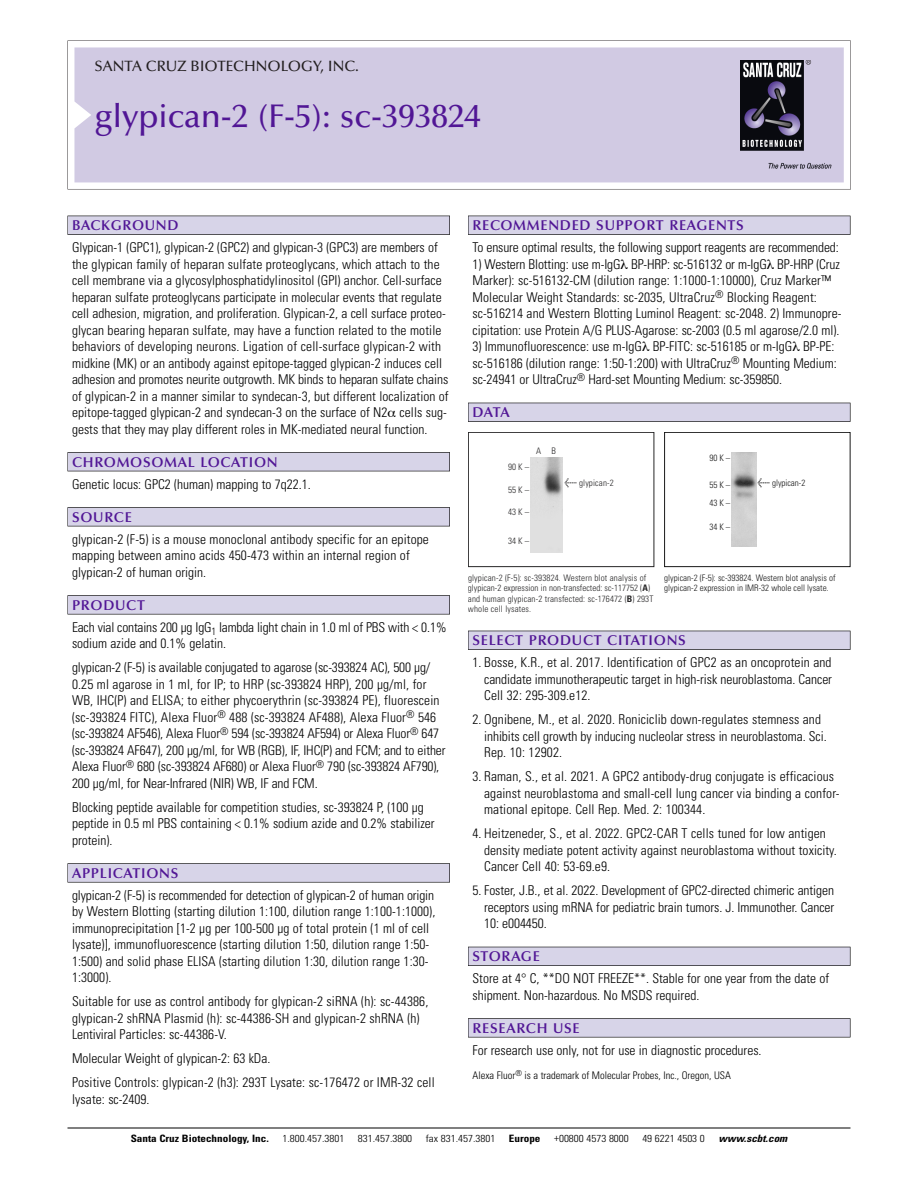
<style>
.page{position:relative;width:918px;height:1188px;background:#fff}
.page>*{position:absolute;margin:0;border:0;box-sizing:border-box;transform-origin:0 0}
.t1{font:500 33px "Optima";color:#511695}
.t2{font:500 15px "Optima";color:#231f20}
.t3{font:600 14.25px "Optima";letter-spacing:.05em;color:#511695}
.t4{font:300 condensed 13.5px/16.5px "Univers";letter-spacing:.005em;color:#000}
.t5{font:300 condensed 13.5px/16.5px "Univers";letter-spacing:-.015em;color:#000}
.t6{font:300 condensed 10.5px "Univers";color:#000}
.t7{font:300 condensed 10.2px "Univers";color:#000;scale:1.1 1}
.t8{font:700 condensed 10.2px "Univers";color:#000;scale:1.1 1}
.t9{font:italic 700 condensed 10.2px "Univers";color:#000;scale:1.1 1}
.t10{font:300 condensed 9px/10.5px "Univers";letter-spacing:.015em;color:#272627}
.t11{font:300 condensed 9px/10.5px "Univers";color:#191919}
.s1{font-family:"Meta Plus";font-weight:400;font-stretch:normal;font-size:10.5px}
.s2{font-weight:700}
</style>
<div class="page">
<svg style="left:68px;top:40px;width:783px;height:149px"></svg>
<div style="left:74px;top:47px;width:770px;height:135px;background:#d1cae3"></div>
<img style="left:741px;top:60px;width:90px;height:108px">
<div style="left:68px;top:216px;width:382px;height:19px;background:#535256"></div>
<div style="left:68px;top:216px;width:381px;height:18px;background:#d7d4e8"></div>
<div style="left:68px;top:452px;width:382px;height:19px;background:#515155"></div>
<div style="left:68px;top:453px;width:381px;height:18px;background:#d7d4e8"></div>
<div style="left:68px;top:507px;width:382px;height:19px;background:#545357"></div>
<div style="left:68px;top:508px;width:381px;height:18px;background:#d7d4e8"></div>
<div style="left:68px;top:595px;width:382px;height:19px;background:#575659"></div>
<div style="left:68px;top:596px;width:381px;height:18px;background:#d7d4e8"></div>
<svg style="left:68px;top:863px;width:382px;height:20px"></svg>
<div style="left:68px;top:864px;width:381px;height:18px;background:#d7d4e8"></div>
<div style="left:468px;top:216px;width:382px;height:19px;background:#535256"></div>
<div style="left:468px;top:216px;width:382px;height:18px;background:#d7d4e8"></div>
<div style="left:468px;top:403px;width:382px;height:19px;background:#525156"></div>
<div style="left:468px;top:403px;width:382px;height:18px;background:#d7d4e8"></div>
<div style="left:468px;top:631px;width:382px;height:19px;background:#525156"></div>
<div style="left:468px;top:631px;width:382px;height:18px;background:#d7d4e8"></div>
<div style="left:468px;top:947px;width:382px;height:19px;background:#515057"></div>
<div style="left:468px;top:947px;width:382px;height:18px;background:#d7d4e8"></div>
<div style="left:468px;top:1018px;width:382px;height:19px;background:#575659"></div>
<div style="left:468px;top:1019px;width:382px;height:18px;background:#d7d4e8"></div>
<hr style="left:68px;top:1128px;width:782px;height:1px;background:#000">
<div style="left:468px;top:432px;width:186px;height:135px;border:1px solid #272627"></div>
<img style="left:530px;top:457px;width:32px;height:95px">
<div style="left:664px;top:432px;width:186px;height:135px;border:1px solid #191919"></div>
<img style="left:731px;top:452px;width:25px;height:95px">
<p class="t2" style="left:94px;top:60px;width:266px">SANTA CRUZ BIOTECHNOLOGY, INC.</p>
<p class="t1" style="left:94px;top:102px;width:388px">glypican-2 (F-5): sc-393824</p>
<p class="t3" style="left:72px;top:219px;width:108px">BACKGROUND</p>
<p class="t4" style="left:72px;top:240px;width:378px">Glypican-1 (GPC1), glypican-2 (GPC2) and glypican-3 (GPC3) are members of the glypican family of heparan sulfate proteoglycans, which attach to the cell membrane via a glycosylphosphatidylinositol (GPI) anchor. Cell-surface heparan sulfate proteoglycans participate in molecular events that regulate cell adhesion, migration, and proliferation. Glypican-2, a cell surface proteo&shy;glycan bearing heparan sulfate, may have a function related to the motile behaviors of developing neurons. Ligation of cell-surface glypican-2 with midkine (MK) or an antibody against epitope-tagged glypican-2 induces cell adhesion and promotes neurite outgrowth. MK binds to heparan sulfate chains of glypican-2 in a manner similar to syndecan-3, but different localization of epitope-tagged glypican-2 and syndecan-3 on the surface of N2 cells sug&shy;gests that they may play different roles in MK-mediated neural function.</p>
<p class="t3" style="left:72px;top:456px;width:207px">CHROMOSOMAL LOCATION</p>
<p class="t4" style="left:72px;top:477px;width:240px">Genetic locus: GPC2 (human) mapping to 7q22.1.</p>
<p class="t3" style="left:72px;top:511px;width:61px">SOURCE</p>
<p class="t4" style="left:72px;top:532px;width:358px">glypican-2 (F-5) is a mouse monoclonal antibody specific for an epitope mapping between amino acids 450-473 within an internal region of glypican-2 of human origin.</p>
<p class="t3" style="left:72px;top:599px;width:74px">PRODUCT</p>
<p class="t5" style="left:72px;top:620px;width:376px">Each vial contains 200 µg IgG<sub>1</sub> lambda light chain in 1.0 ml of PBS with &lt; 0.1% sodium azide and 0.1% gelatin.</p>
<p class="t4" style="left:72px;top:661px;width:375px">glypican-2 (F-5) is available conjugated to agarose (sc-393824 AC), 500 µg/ 0.25 ml agarose in 1 ml, for IP; to HRP (sc-393824 HRP), 200 µg/ml, for WB, IHC(P) and ELISA; to either phycoerythrin (sc-393824 PE), fluorescein (sc-393824 FITC), Alexa Fluor<sup>®</sup> 488 (sc-393824 AF488), Alexa Fluor<sup>®</sup> 546 (sc-393824 AF546), Alexa Fluor<sup>®</sup> 594 (sc-393824 AF594) or Alexa Fluor<sup>®</sup> 647 (sc-393824 AF647), 200 µg/ml, for WB (RGB), IF, IHC(P) and FCM; and to either Alexa Fluor<sup>®</sup> 680 (sc-393824 AF680) or Alexa Fluor<sup>®</sup> 790 (sc-393824 AF790), 200 µg/ml, for Near-Infrared (NIR) WB, IF and FCM.</p>
<p class="t4" style="left:72px;top:800px;width:364px">Blocking peptide available for competition studies, sc-393824 P, (100 µg peptide in 0.5 ml PBS containing &lt; 0.1% sodium azide and 0.2% stabilizer protein).</p>
<p class="t3" style="left:72px;top:867px;width:108px">APPLICATIONS</p>
<p class="t4" style="left:72px;top:888px;width:365px">glypican-2 (F-5) is recommended for detection of glypican-2 of human origin by Western Blotting (starting dilution 1:100, dilution range 1:100-1:1000), immunoprecipitation [1-2 µg per 100-500 µg of total protein (1 ml of cell lysate)], immunofluorescence (starting dilution 1:50, dilution range 1:50- 1:500) and solid phase ELISA (starting dilution 1:30, dilution range 1:30- 1:3000).</p>
<p class="t4" style="left:72px;top:995px;width:358px">Suitable for use as control antibody for glypican-2 siRNA (h): sc-44386, glypican-2 shRNA Plasmid (h): sc-44386-SH and glypican-2 shRNA (h)<br>Lentiviral Particles: sc-44386-V.</p>
<p class="t4" style="left:72px;top:1052px;width:200px">Molecular Weight of glypican-2: 63 kDa.</p>
<p class="t4" style="left:72px;top:1076px;width:364px">Positive Controls: glypican-2 (h3): 293T Lysate: sc-176472 or IMR-32 cell lysate: sc-2409.</p>
<p class="t3" style="left:473px;top:219px;width:273px">RECOMMENDED SUPPORT REAGENTS</p>
<p class="t4" style="left:473px;top:240px;width:368px">To ensure optimal results, the following support reagents are recommended:</p>
<p class="t4" style="left:473px;top:257px;width:371px">1) Western Blotting: use m-IgG● BP-HRP: sc-516132 or m-IgG● BP-HRP (Cruz Marker): sc-516132-CM (dilution range: 1:1000-1:10000), Cruz Marker™ Molecular Weight Standards: sc-2035, UltraCruz<sup>®</sup> Blocking Reagent: sc-516214 and Western Blotting Luminol Reagent: sc-2048. 2) Immunopre&shy;cipitation: use Protein A/G PLUS-Agarose: sc-2003 (0.5 ml agarose/2.0 ml).</p>
<p class="t4" style="left:473px;top:339px;width:366px">3) Immunofluorescence: use m-IgG● BP-FITC: sc-516185 or m-IgG● BP-PE: sc-516186 (dilution range: 1:50-1:200) with UltraCruz<sup>®</sup> Mounting Medium: sc-24941 or UltraCruz<sup>®</sup> Hard-set Mounting Medium: sc-359850.</p>
<p class="t3" style="left:473px;top:406px;width:39px">DATA</p>
<p class="t10" style="left:536px;top:446px;width:21px">A B</p>
<p class="t10" style="left:508px;top:463px;width:22px">90K–</p>
<p class="t10" style="left:508px;top:485px;width:22px">55K–</p>
<p class="t10" style="left:508px;top:507px;width:22px">43K–</p>
<p class="t10" style="left:508px;top:537px;width:22px">34K–</p>
<p class="t10" style="left:564px;top:479px;width:51px"><span class="s1">&lt;</span> glypican-2</p>
<p class="t11" style="left:709px;top:454px;width:22px">90K–</p>
<p class="t11" style="left:709px;top:477px;width:22px;line-height:18.3px">55K–<br>43K–</p>
<p class="t11" style="left:709px;top:523px;width:22px">34K–</p>
<p class="t11" style="left:757px;top:478px;width:50px"><span class="s1">&lt;</span> glypican-2</p>
<p class="t10" style="left:468px;top:573px;width:187px">glypican-2 (F-5): sc-393824. Western blot analysis of glypican-2 expression in non-transfected: sc-117752 (<span class="s2">A</span>) and human glypican-2 transfected: sc-176472 (<span class="s2">B</span>) 293T whole cell lysates.</p>
<p class="t11" style="left:664px;top:573px;width:173px">glypican-2 (F-5): sc-393824. Western blot analysis of glypican-2 expression in IMR-32 whole cell lysate.</p>
<p class="t3" style="left:473px;top:634px;width:215px">SELECT PRODUCT CITATIONS</p>
<p class="t4" style="left:484px;top:655px;width:349px;text-align:justify;text-indent:-12px">1. Bosse, K.R., et al. 2017. Identification of GPC2 as an oncoprotein and candidate immunotherapeutic target in high-risk neuroblastoma. Cancer Cell 32: 295-309.e12.</p>
<p class="t4" style="left:484px;top:712px;width:344px;text-indent:-12px">2. Ognibene, M., et al. 2020. Roniciclib down-regulates stemness and inhibits cell growth by inducing nucleolar stress in neuroblastoma. Sci.<br>Rep. 10: 12902.</p>
<p class="t4" style="left:484px;top:769px;width:357px;text-indent:-12px">3. Raman, S., et al. 2021. A GPC2 antibody-drug conjugate is efficacious against neuroblastoma and small-cell lung cancer via binding a confor&shy;mational epitope. Cell Rep. Med. 2: 100344.</p>
<p class="t4" style="left:484px;top:826px;width:354px;text-indent:-12px">4. Heitzeneder, S., et al. 2022. GPC2-CAR T cells tuned for low antigen density mediate potent activity against neuroblastoma without toxicity.<br>Cancer Cell 40: 53-69.e9.</p>
<p class="t4" style="left:484px;top:883px;width:352px;text-align:justify;text-indent:-12px">5. Foster, J.B., et al. 2022. Development of GPC2-directed chimeric antigen receptors using mRNA for pediatric brain tumors. J. Immunother. Cancer 10: e004450.</p>
<p class="t3" style="left:473px;top:950px;width:69px">STORAGE</p>
<p class="t4" style="left:473px;top:972px;width:358px">Store at 4° C, **DO NOT FREEZE**. Stable for one year from the date of shipment. Non-hazardous. No MSDS required.</p>
<p class="t3" style="left:473px;top:1022px;width:109px">RESEARCH USE</p>
<p class="t4" style="left:473px;top:1043px;width:291px">For research use only, not for use in diagnostic procedures.</p>
<p class="t6" style="left:473px;top:1071px;width:260px">Alexa Fluor<sup>®</sup> is a trademark of Molecular Probes, Inc., Oregon, USA</p>
<p class="t8" style="left:131px;top:1135px;width:127px">Santa Cruz Biotechnology, Inc.</p>
<p class="t7" style="left:282px;top:1135px;width:58px">1.800.457.3801</p>
<p class="t7" style="left:358px;top:1135px;width:51px">831.457.3800</p>
<p class="t7" style="left:426px;top:1135px;width:65px">fax 831.457.3801</p>
<p class="t8" style="left:509px;top:1135px;width:30px">Europe</p>
<p class="t7" style="left:554px;top:1135px;width:69px">+00800 4573 8000</p>
<p class="t7" style="left:642px;top:1135px;width:58px">49 6221 4503 0</p>
<p class="t9" style="left:719px;top:1135px;width:66px">www.scbt.com</p>
</div>
